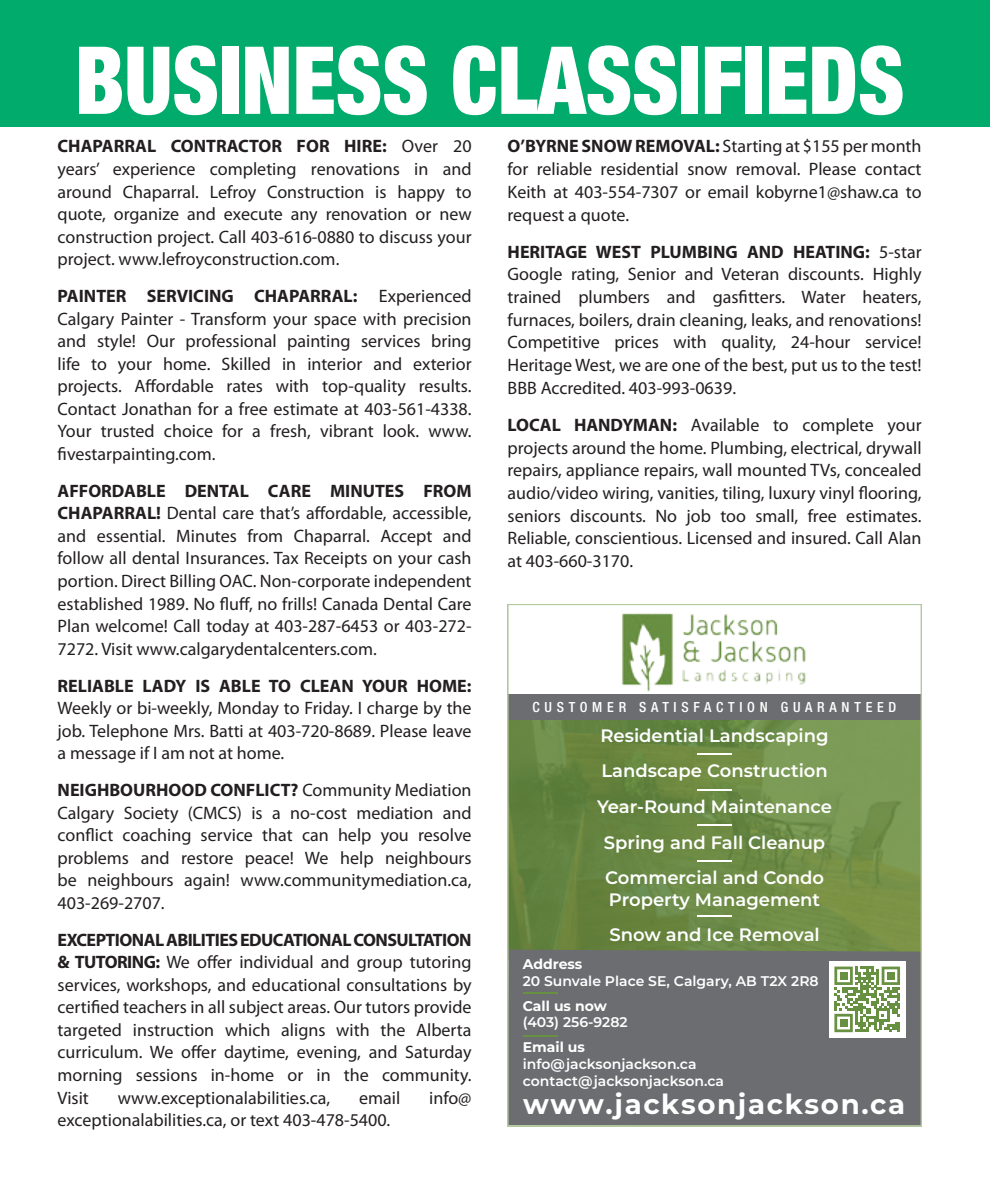
<style>
.page{position:relative;width:990px;height:1188px;background:#fff}
.page>*{position:absolute;margin:0;border:0;box-sizing:border-box;transform-origin:0 0}
.t1{font:900 condensed 94px "Helvetica Neue LT Std";color:#fff;scale:.92 1}
.t2{font:700 27.6px "Montserrat";letter-spacing:.06em;color:#fff}
.Body_text{font:18px/22.6px "Myriad Pro";color:#231f20;text-align:justify}
.t3{font:600 18px/35.6px "Montserrat";color:#fff;text-align:center}
.t4{font:600 14px/16.8px "Montserrat";color:#fff}
.t5{font:500 condensed 14px "Helvetica Neue LT Std";letter-spacing:.34em;color:#fff}
.t6{font:700 14px "Montserrat";color:#fff}
.s1{font-weight:700}
</style>
<div class="page">
<div style="left:0;top:0;width:990px;height:127px;background:#00ab6b"></div>
<svg style="left:511px;top:720px;width:408px;height:230px;background:#6d8b45"></svg>
<div style="left:508px;top:694px;width:414px;height:26px;background:#6c6d70"></div>
<div style="left:511px;top:950px;width:408px;height:173px;background:#6c6d70"></div>
<img style="left:622px;top:613px;width:184px;height:79px">
<hr style="left:697px;top:753px;width:35px;height:2px;background:#fff">
<hr style="left:697px;top:789px;width:35px;height:2px;background:#fff">
<hr style="left:697px;top:824px;width:35px;height:2px;background:#fff">
<hr style="left:697px;top:860px;width:35px;height:2px;background:#fff">
<hr style="left:697px;top:915px;width:35px;height:2px;background:#fff">
<div style="left:829px;top:961px;width:76px;height:76px;background:#fff"></div>
<svg style="left:834px;top:967px;width:66px;height:65px"></svg>
<div style="left:840px;top:972px;width:8px;height:8px;background:#689041"></div>
<div style="left:887px;top:972px;width:8px;height:8px;background:#689041"></div>
<div style="left:840px;top:1019px;width:8px;height:8px;background:#689041"></div>
<hr style="left:523px;top:992px;width:34px;height:2px;background:#689042">
<hr style="left:523px;top:1035px;width:34px;height:2px;background:#689042">
<div style="left:508px;top:604px;width:414px;height:522px;border:2px solid #b2c89e"></div>
<p class="t1" style="left:75px;top:22px;width:903px">BUSINESS CLASSIFIEDS</p>
<p class="Body_text" style="left:58px;top:135px;width:416px"><span class="s1">CHAPARRAL CONTRACTOR FOR HIRE:</span> Over 20 years’ experience completing renovations in and around Chaparral. Lefroy Construction is happy to quote, organize and execute any renovation or new construction project. Call 403-616-0880 to discuss your project. www.lefroyconstruction.com.</p>
<p class="Body_text" style="left:58px;top:284px;width:416px"><span class="s1">PAINTER SERVICING CHAPARRAL:</span> Experienced Calgary Painter - Transform your space with precision and style! Our professional painting services bring life to your home. Skilled in interior and exterior projects. Affordable rates with top-quality results.<br>Contact Jonathan for a free estimate at 403-561-4338.<br>Your trusted choice for a fresh, vibrant look. www. fivestarpainting.com.</p>
<p class="Body_text" style="left:58px;top:479px;width:416px"><span class="s1">AFFORDABLE DENTAL CARE MINUTES FROM CHAPARRAL!</span> Dental care that’s affordable, accessible, and essential. Minutes from Chaparral. Accept and follow all dental Insurances. Tax Receipts on your cash portion. Direct Billing OAC. Non-corporate independent established 1989. No fluff, no frills! Canada Dental Care Plan welcome! Call today at 403-287-6453 or 403-272- 7272. Visit www.calgarydentalcenters.com.</p>
<p class="Body_text" style="left:58px;top:674px;width:416px"><span class="s1">RELIABLE LADY IS ABLE TO CLEAN YOUR HOME:<br></span>Weekly or bi-weekly, Monday to Friday. I charge by the job. Telephone Mrs. Batti at 403-720-8689. Please leave a message if I am not at home.</p>
<p class="Body_text" style="left:58px;top:779px;width:416px"><span class="s1">NEIGHBOURHOOD CONFLICT?</span> Community Mediation Calgary Society (CMCS) is a no-cost mediation and conflict coaching service that can help you resolve problems and restore peace! We help neighbours be neighbours again! www.communitymediation.ca, 403-269-2707.</p>
<p class="Body_text" style="left:58px;top:928px;width:416px"><span class="s1">EXCEPTIONAL ABILITIES EDUCATIONAL CONSULTATION &amp; TUTORING:</span> We offer individual and group tutoring services, workshops, and educational consultations by certified teachers in all subject areas. Our tutors provide targeted instruction which aligns with the Alberta curriculum. We offer daytime, evening, and Saturday morning sessions in-home or in the community.<br>Visit</p>
<p class="Body_text" style="left:508px;top:135px;width:415px"><span class="s1">O’BYRNE SNOW REMOVAL:</span> Starting at $155 per month for reliable residential snow removal. Please contact Keith at 403-554-7307 or email kobyrne1@shaw.ca to request a quote.</p>
<p class="Body_text" style="left:508px;top:240px;width:416px"><span class="s1">HERITAGE WEST PLUMBING AND HEATING:</span> 5-star Google rating, Senior and Veteran discounts. Highly trained plumbers and gasfitters. Water heaters, furnaces, boilers, drain cleaning, leaks, and renovations!<br>Competitive prices with quality, 24-hour service!<br>Heritage West, we are one of the best, put us to the test!<br>BBB Accredited. 403-993-0639.</p>
<p class="Body_text" style="left:508px;top:413px;width:416px"><span class="s1">LOCAL HANDYMAN:</span> Available to complete your projects around the home. Plumbing, electrical, drywall repairs, appliance repairs, wall mounted TVs, concealed audio/video wiring, vanities, tiling, luxury vinyl flooring, seniors discounts. No job too small, free estimates.<br>Reliable, conscientious. Licensed and insured. Call Alan at 403-660-3170.</p>
<p class="t5" style="left:533px;top:698px;width:365px">CUSTOMER SATISFACTION GUARANTEED</p>
<p class="t3" style="left:597px;top:717px;width:237px">Residential Landscaping<br>Landscape Construction<br>Year-Round Maintenance<br>Spring and Fall Cleanup<br>Commercial and Condo</p>
<p class="t3" style="left:609px;top:881px;width:213px;text-align:left">Property Management<br>Snow and Ice Removal</p>
<p class="t6" style="left:523px;top:954px;width:61px">Address</p>
<p class="t4" style="left:523px;top:972px;width:297px">20 Sunvale Place SE, Calgary, AB T2X 2R8</p>
<p class="t6" style="left:523px;top:996px;width:86px">Call us now</p>
<p class="t4" style="left:523px;top:1014px;width:106px">(403) 256-9282</p>
<p class="t6" style="left:523px;top:1037px;width:64px">Email us</p>
<p class="t4" style="left:523px;top:1055px;width:203px">info@jacksonjackson.ca contact@jacksonjackson.ca</p>
<p class="Body_text" style="left:118px;top:1086px;width:214px">www.exceptionalabilities.ca,</p>
<p class="Body_text" style="left:359px;top:1086px;width:43px">email</p>
<p class="Body_text" style="left:429px;top:1086px;width:44px">info@</p>
<p class="Body_text" style="left:58px;top:1109px;width:334px">exceptionalabilities.ca, or text 403-478-5400.</p>
<h2 class="t2" style="left:523px;top:1084px;width:384px">www.jacksonjackson.ca</h2>
</div>
